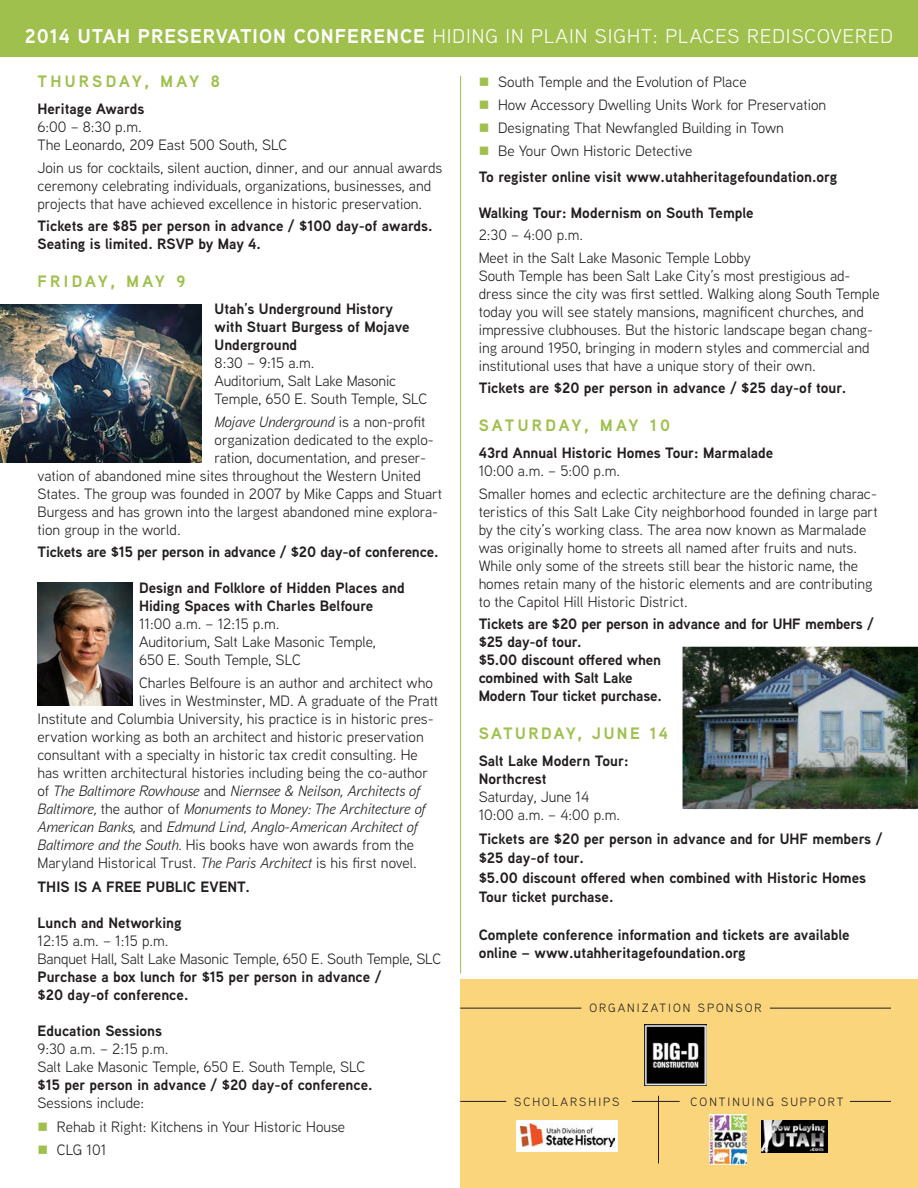
<style>
.page{position:relative;width:918px;height:1188px;background:#fff}
.page>*{position:absolute;margin:0;border:0;box-sizing:border-box;transform-origin:0 0}
.t1{font:19.8px "Aaux Next";letter-spacing:.05em;color:#fff}
.t2{font:700 16.5px "Aaux Next";letter-spacing:.2em;color:#9fc04d}
.t3{font:700 16.5px "Aaux Next";letter-spacing:.15em;color:#9fc04d}
.t4{font:700 16.5px "Aaux Next";letter-spacing:.195em;color:#9fc04d}
.t5{font:15px/18px "Aaux Next";color:#231f20}
.t6{font:700 15px/18px "Aaux Next";color:#231f20}
.t7{font:italic 15px "Aaux Next";color:#231f20}
.t8{font:12px "Aaux Next";letter-spacing:.17em;color:#231f20}
.s1{font-weight:700}
.s2{font-style:normal}
.s3{font-style:italic}
.s4{color:#9fc04d}
</style>
<div class="page">
<div style="left:460px;top:979px;width:458px;height:209px;background:#fad57b"></div>
<div style="left:0;top:0;width:918px;height:56px;background:#9fc04d"></div>
<div style="left:517px;top:1120px;width:101px;height:31px;background:#fff"></div>
<img style="left:520px;top:1124px;width:95px;height:22px">
<img style="left:762px;top:1120px;width:65px;height:32px">
<hr style="left:460px;top:1101px;width:46px;height:1px;background:#231f20">
<hr style="left:850px;top:1101px;width:41px;height:1px;background:#231f20">
<hr style="left:632px;top:1101px;width:48px;height:1px;background:#231f20">
<hr style="left:460px;top:1008px;width:121px;height:1px;background:#231f20">
<hr style="left:770px;top:1008px;width:121px;height:1px;background:#231f20">
<hr style="left:658px;top:1096px;width:1px;height:67px;background:#231f20">
<hr style="left:460px;top:76px;width:1px;height:898px;background:#9fc04d">
<img style="left:683px;top:647px;width:235px;height:162px">
<img style="left:0;top:305px;width:201px;height:157px">
<img style="left:37px;top:582px;width:95px;height:123px">
<img style="left:645px;top:1025px;width:61px;height:61px">
<img style="left:709px;top:1115px;width:38px;height:49px">
<p class="t1" style="left:25px;top:22px;width:870px"><span class="s1">2014 UTAH PRESERVATION CONFERENCE</span> HIDING IN PLAIN SIGHT: PLACES REDISCOVERED</p>
<p class="t2" style="left:38px;top:70px;width:184px">THURSDAY, MAY 8</p>
<p class="t6" style="left:38px;top:100px;width:109px">Heritage Awards</p>
<p class="t5" style="left:38px;top:118px;width:106px">6:00 – 8:30 p.m.</p>
<p class="t5" style="left:38px;top:136px;width:251px">The Leonardo, 209 East 500 South, SLC</p>
<p class="t5" style="left:38px;top:158px;width:406px">Join us for cocktails, silent auction, dinner, and our annual awards ceremony celebrating individuals, organizations, businesses, and projects that have achieved excellence in historic preservation.</p>
<p class="t6" style="left:38px;top:217px;width:397px">Tickets are $85 per person in advance / $100 day-of awards.<br>Seating is limited. RSVP by May 4.</p>
<p class="t2" style="left:38px;top:270px;width:150px">FRIDAY, MAY 9</p>
<p class="t6" style="left:215px;top:300px;width:196px">Utah’s Underground History with Stuart Burgess of Mojave<br>Underground</p>
<p class="t5" style="left:215px;top:353px;width:102px">8:30 – 9:15 a.m.</p>
<p class="t5" style="left:215px;top:371px;width:214px">Auditorium, Salt Lake Masonic<br>Temple, 650 E. South Temple, SLC</p>
<p class="t7" style="left:215px;top:411px;width:212px">Mojave Underground <span class="s2">is a non-profit</span></p>
<p class="t5" style="left:215px;top:430px;width:221px">organization dedicated to the explo-</p>
<p class="t5" style="left:215px;top:448px;width:213px">ration, documentation, and preser-</p>
<p class="t5" style="left:37px;top:466px;width:385px">vation of abandoned mine sites throughout the Western United</p>
<p class="t5" style="left:37px;top:484px;width:406px">States. The group was founded in 2007 by Mike Capps and Stuart</p>
<p class="t5" style="left:37px;top:502px;width:402px">Burgess and has grown into the largest abandoned mine explora-</p>
<p class="t5" style="left:37px;top:520px;width:145px">tion group in the world.</p>
<p class="t6" style="left:37px;top:543px;width:403px">Tickets are $15 per person in advance / $20 day-of conference.</p>
<p class="t6" style="left:139px;top:579px;width:267px">Design and Folklore of Hidden Places and<br>Hiding Spaces with Charles Belfoure</p>
<p class="t5" style="left:139px;top:614px;width:142px">11:00 a.m. – 12:15 p.m.</p>
<p class="t5" style="left:139px;top:632px;width:238px">Auditorium, Salt Lake Masonic Temple,<br>650 E. South Temple, SLC</p>
<p class="t5" style="left:139px;top:673px;width:295px">Charles Belfoure is an author and architect who</p>
<p class="t5" style="left:139px;top:691px;width:301px">lives in Westminster, MD. A graduate of the Pratt</p>
<p class="t5" style="left:37px;top:709px;width:398px">Institute and Columbia University, his practice is in historic pres-</p>
<p class="t5" style="left:37px;top:727px;width:388px">ervation working as both an architect and historic preservation</p>
<p class="t5" style="left:37px;top:745px;width:382px">consultant with a specialty in historic tax credit consulting. He</p>
<p class="t5" style="left:37px;top:763px;width:392px">has written architectural histories including being the co-author</p>
<p class="t7" style="left:37px;top:780px;width:384px"><span class="s2">of</span> The Baltimore Rowhouse <span class="s2">and</span> Niernsee &amp; Neilson, Architects of</p>
<p class="t7" style="left:37px;top:798px;width:390px">Baltimore, <span class="s2">the author of</span> Monuments to Money: The Architecture of</p>
<p class="t7" style="left:37px;top:816px;width:382px">American Banks, <span class="s2">and</span> Edmund Lind, Anglo-American Architect of</p>
<p class="t5" style="left:37px;top:835px;width:378px"><span class="s3">Baltimore and the South.</span> His books have won awards from the</p>
<p class="t5" style="left:37px;top:853px;width:381px">Maryland Historical Trust. <span class="s3">The Paris Architect</span> is his first novel.</p>
<p class="t6" style="left:37px;top:878px;width:214px">THIS IS A FREE PUBLIC EVENT.</p>
<p class="t6" style="left:37px;top:914px;width:146px">Lunch and Networking</p>
<p class="t5" style="left:37px;top:932px;width:133px">12:15 a.m. – 1:15 p.m.</p>
<p class="t5" style="left:37px;top:950px;width:405px">Banquet Hall, Salt Lake Masonic Temple, 650 E. South Temple, SLC</p>
<p class="t6" style="left:37px;top:968px;width:345px">Purchase a box lunch for $15 per person in advance / $20 day-of conference.</p>
<p class="t6" style="left:37px;top:1022px;width:126px">Education Sessions</p>
<p class="t5" style="left:37px;top:1040px;width:132px">9:30 a.m. – 2:15 p.m.</p>
<p class="t5" style="left:37px;top:1058px;width:329px">Salt Lake Masonic Temple, 650 E. South Temple, SLC</p>
<p class="t6" style="left:37px;top:1076px;width:337px">$15 per person in advance / $20 day-of conference.</p>
<p class="t5" style="left:37px;top:1094px;width:108px">Sessions include:</p>
<p class="t5" style="left:38px;top:1118px;width:309px"><span class="s4">■</span> Rehab it Right: Kitchens in Your Historic House</p>
<p class="t5" style="left:38px;top:1141px;width:70px"><span class="s4">■</span> CLG 101</p>
<p class="t5" style="left:479px;top:72px;width:270px"><span class="s4">■</span> South Temple and the Evolution of Place</p>
<p class="t5" style="left:479px;top:95px;width:349px"><span class="s4">■</span> How Accessory Dwelling Units Work for Preservation</p>
<p class="t5" style="left:479px;top:118px;width:307px"><span class="s4">■</span> Designating That Newfangled Building in Town</p>
<p class="t5" style="left:479px;top:141px;width:215px"><span class="s4">■</span> Be Your Own Historic Detective</p>
<p class="t6" style="left:479px;top:167px;width:360px">To register online visit www.utahheritagefoundation.org</p>
<p class="t6" style="left:479px;top:203px;width:276px">Walking Tour: Modernism on South Temple</p>
<p class="t5" style="left:479px;top:226px;width:106px">2:30 – 4:00 p.m.</p>
<p class="t5" style="left:479px;top:248px;width:274px">Meet in the Salt Lake Masonic Temple Lobby</p>
<p class="t5" style="left:479px;top:266px;width:403px">South Temple has been Salt Lake City’s most prestigious ad&shy;dress since the city was first settled. Walking along South Temple today you will see stately mansions, magnificent churches, and impressive clubhouses. But the historic landscape began chang&shy;ing around 1950, bringing in modern styles and commercial and institutional uses that have a unique story of their own.</p>
<p class="t6" style="left:479px;top:379px;width:369px">Tickets are $20 per person in advance / $25 day-of tour.</p>
<p class="t4" style="left:479px;top:414px;width:193px">SATURDAY, MAY 10</p>
<p class="t6" style="left:479px;top:444px;width:296px">43rd Annual Historic Homes Tour: Marmalade</p>
<p class="t5" style="left:479px;top:461px;width:143px">10:00 a.m. – 5:00 p.m.</p>
<p class="t5" style="left:479px;top:484px;width:400px">Smaller homes and eclectic architecture are the defining charac&shy;teristics of this Salt Lake City neighborhood founded in large part by the city’s working class. The area now known as Marmalade was originally home to streets all named after fruits and nuts.<br>While only some of the streets still bear the historic name, the homes retain many of the historic elements and are contributing to the Capitol Hill Historic District.</p>
<p class="t6" style="left:479px;top:615px;width:397px">Tickets are $20 per person in advance and for UHF members / $25 day-of tour.</p>
<p class="t6" style="left:479px;top:651px;width:185px">$5.00 discount offered when combined with Salt Lake<br>Modern Tour ticket purchase.</p>
<p class="t3" style="left:479px;top:722px;width:191px">SATURDAY, JUNE 14</p>
<p class="t6" style="left:479px;top:751px;width:151px">Salt Lake Modern Tour:<br>Northcrest</p>
<p class="t5" style="left:479px;top:787px;width:143px">Saturday, June 14<br>10:00 a.m. – 4:00 p.m.</p>
<p class="t6" style="left:479px;top:829px;width:405px;line-height:19.5px">Tickets are $20 per person in advance and for UHF members / $25 day-of tour.</p>
<p class="t6" style="left:479px;top:868px;width:389px;line-height:19.5px">$5.00 discount offered when combined with Historic Homes<br>Tour ticket purchase.</p>
<p class="t6" style="left:479px;top:925px;width:372px">Complete conference information and tickets are available online – www.utahheritagefoundation.org</p>
<p class="t8" style="left:589px;top:1000px;width:174px">ORGANIZATION SPONSOR</p>
<p class="t8" style="left:514px;top:1093px;width:107px">SCHOLARSHIPS</p>
<p class="t8" style="left:691px;top:1093px;width:154px">CONTINUING SUPPORT</p>
</div>
